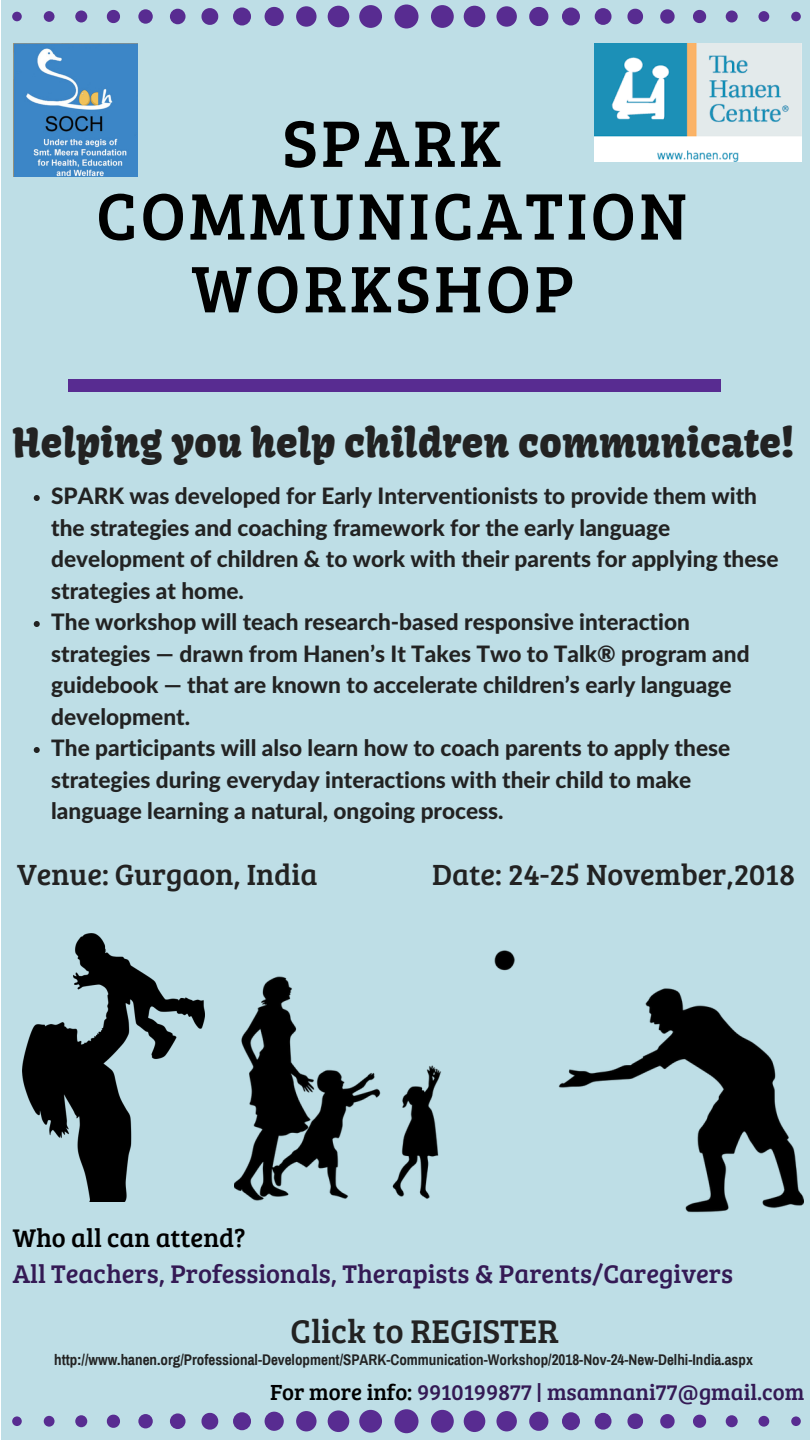
<style>
.page{position:relative;width:810px;height:1440px;background:#fff}
.page>*{position:absolute;margin:0;border:0;box-sizing:border-box;transform-origin:0 0}
.t1{font:67.9px/72.8px "Bree Serif";letter-spacing:.05em;color:#000;text-align:center}
.t2{font:39.6px "Kavoon";color:#222}
.t3{font:34px "Bree Serif";color:#222}
.t4{font:30.2px "Bree Serif";color:#222}
.t5{font:26.4px "Bree Serif";color:#341a55}
.t6{font:26.4px "Bree Serif";color:#000}
.t7{font:800 22.6px/31.5px "Lato Latin";color:#222}
.t8{font:22.6px "Bree Serif";color:#341a55}
.t9{font:700 15.1px "Archivo Narrow";color:#222}
.s1{color:#000}
</style>
<div class="page">
<div style="left:2px;top:0;width:808px;height:1440px;background:#bedee6"></div>
<div style="left:68px;top:379px;width:653px;height:12px;background:#582c91"></div>
<img style="left:14px;top:44px;width:124px;height:133px">
<svg style="left:34px;top:495px;width:6px;height:6px"></svg>
<svg style="left:34px;top:621px;width:6px;height:6px"></svg>
<svg style="left:34px;top:747px;width:6px;height:6px"></svg>
<img style="left:594px;top:44px;width:208px;height:118px">
<div style="left:394px;top:4px;width:25px;height:24px;background:#582c91;border-radius:50%"></div>
<div style="left:431px;top:5px;width:23px;height:23px;background:#582c91;border-radius:50%"></div>
<div style="left:464px;top:6px;width:21px;height:21px;background:#582c91;border-radius:50%"></div>
<svg style="left:496px;top:6px;width:21px;height:21px"></svg>
<svg style="left:529px;top:7px;width:19px;height:19px"></svg>
<div style="left:562px;top:7px;width:18px;height:18px;background:#582c91;border-radius:50%"></div>
<div style="left:595px;top:8px;width:17px;height:17px;background:#582c91;border-radius:50%"></div>
<svg style="left:627px;top:9px;width:16px;height:15px"></svg>
<svg style="left:660px;top:9px;width:15px;height:15px"></svg>
<svg style="left:693px;top:10px;width:13px;height:13px"></svg>
<div style="left:726px;top:11px;width:12px;height:11px;background:#582c91;border-radius:50%"></div>
<div style="left:758px;top:11px;width:11px;height:11px;background:#582c91;border-radius:50%"></div>
<div style="left:791px;top:12px;width:10px;height:9px;background:#582c91;border-radius:50%"></div>
<div style="left:359px;top:5px;width:23px;height:23px;background:#582c91;border-radius:50%"></div>
<div style="left:328px;top:6px;width:21px;height:21px;background:#582c91;border-radius:50%"></div>
<svg style="left:296px;top:6px;width:21px;height:21px"></svg>
<div style="left:265px;top:7px;width:19px;height:19px;background:#582c91;border-radius:50%"></div>
<div style="left:233px;top:7px;width:18px;height:18px;background:#582c91;border-radius:50%"></div>
<svg style="left:201px;top:8px;width:17px;height:17px"></svg>
<div style="left:170px;top:9px;width:16px;height:15px;background:#582c91;border-radius:50%"></div>
<div style="left:138px;top:9px;width:15px;height:15px;background:#582c91;border-radius:50%"></div>
<svg style="left:107px;top:10px;width:13px;height:13px"></svg>
<div style="left:75px;top:11px;width:12px;height:11px;background:#582c91;border-radius:50%"></div>
<div style="left:44px;top:11px;width:11px;height:11px;background:#582c91;border-radius:50%"></div>
<div style="left:12px;top:12px;width:10px;height:9px;background:#582c91;border-radius:50%"></div>
<div style="left:394px;top:1409px;width:25px;height:24px;background:#582c91;border-radius:50%"></div>
<div style="left:431px;top:1410px;width:23px;height:23px;background:#582c91;border-radius:50%"></div>
<div style="left:464px;top:1410px;width:21px;height:22px;background:#582c91;border-radius:50%"></div>
<svg style="left:496px;top:1411px;width:21px;height:20px"></svg>
<svg style="left:529px;top:1412px;width:19px;height:19px"></svg>
<div style="left:562px;top:1412px;width:18px;height:18px;background:#582c91;border-radius:50%"></div>
<div style="left:595px;top:1413px;width:17px;height:17px;background:#582c91;border-radius:50%"></div>
<svg style="left:627px;top:1413px;width:16px;height:16px"></svg>
<svg style="left:660px;top:1414px;width:15px;height:14px"></svg>
<svg style="left:693px;top:1415px;width:13px;height:13px"></svg>
<div style="left:726px;top:1415px;width:12px;height:12px;background:#582c91;border-radius:50%"></div>
<div style="left:758px;top:1416px;width:11px;height:11px;background:#582c91;border-radius:50%"></div>
<div style="left:791px;top:1416px;width:10px;height:10px;background:#582c91;border-radius:50%"></div>
<div style="left:359px;top:1410px;width:23px;height:23px;background:#582c91;border-radius:50%"></div>
<div style="left:328px;top:1410px;width:21px;height:22px;background:#582c91;border-radius:50%"></div>
<svg style="left:296px;top:1411px;width:21px;height:20px"></svg>
<div style="left:265px;top:1412px;width:19px;height:19px;background:#582c91;border-radius:50%"></div>
<div style="left:233px;top:1412px;width:18px;height:18px;background:#582c91;border-radius:50%"></div>
<svg style="left:201px;top:1413px;width:17px;height:17px"></svg>
<div style="left:170px;top:1413px;width:16px;height:16px;background:#582c91;border-radius:50%"></div>
<div style="left:138px;top:1414px;width:15px;height:14px;background:#582c91;border-radius:50%"></div>
<svg style="left:107px;top:1415px;width:13px;height:13px"></svg>
<div style="left:75px;top:1415px;width:12px;height:12px;background:#582c91;border-radius:50%"></div>
<div style="left:44px;top:1416px;width:11px;height:11px;background:#582c91;border-radius:50%"></div>
<div style="left:12px;top:1416px;width:10px;height:10px;background:#582c91;border-radius:50%"></div>
<img style="left:22px;top:933px;width:183px;height:269px">
<img style="left:234px;top:950px;width:570px;height:263px">
<h1 class="t1" style="left:96px;top:103px;width:592px">SPARK<br>COMMUNICATION<br>WORKSHOP</h1>
<h2 class="t2" style="left:13px;top:418px;width:783px">Helping you help children communicate!</h2>
<p class="t7" style="left:51px;top:480px;width:729px">SPARK was developed for Early Interventionists to provide them with the strategies and coaching framework for the early language development of children &amp; to work with their parents for applying these strategies at home.<br>The workshop will teach research-based responsive interaction strategies — drawn from Hanen’s It Takes Two to Talk® program and guidebook — that are known to accelerate children’s early language development.<br>The participants will also learn how to coach parents to apply these strategies during everyday interactions with their child to make language learning a natural, ongoing process.</p>
<h3 class="t4" style="left:17px;top:852px;width:302px">Venue: Gurgaon, India</h3>
<h3 class="t4" style="left:432px;top:852px;width:365px">Date: 24-25 November,2018</h3>
<p class="t6" style="left:13px;top:1218px;width:234px">Who all can attend?</p>
<p class="t5" style="left:13px;top:1255px;width:722px">All Teachers, Professionals, Therapists &amp; Parents/Caregivers</p>
<h3 class="t3" style="left:291px;top:1307px;width:270px">Click to REGISTER</h3>
<p class="t8" style="left:270px;top:1375px;width:536px"><span class="s1">For more info:</span> 9910199877 | msamnani77@gmail.com</p>
<p class="t9" style="left:54px;top:1352px;width:700px">http://www.hanen.org/Professional-Development/SPARK-Communication-Workshop/2018-Nov-24-New-Delhi-India.aspx</p>
</div>
